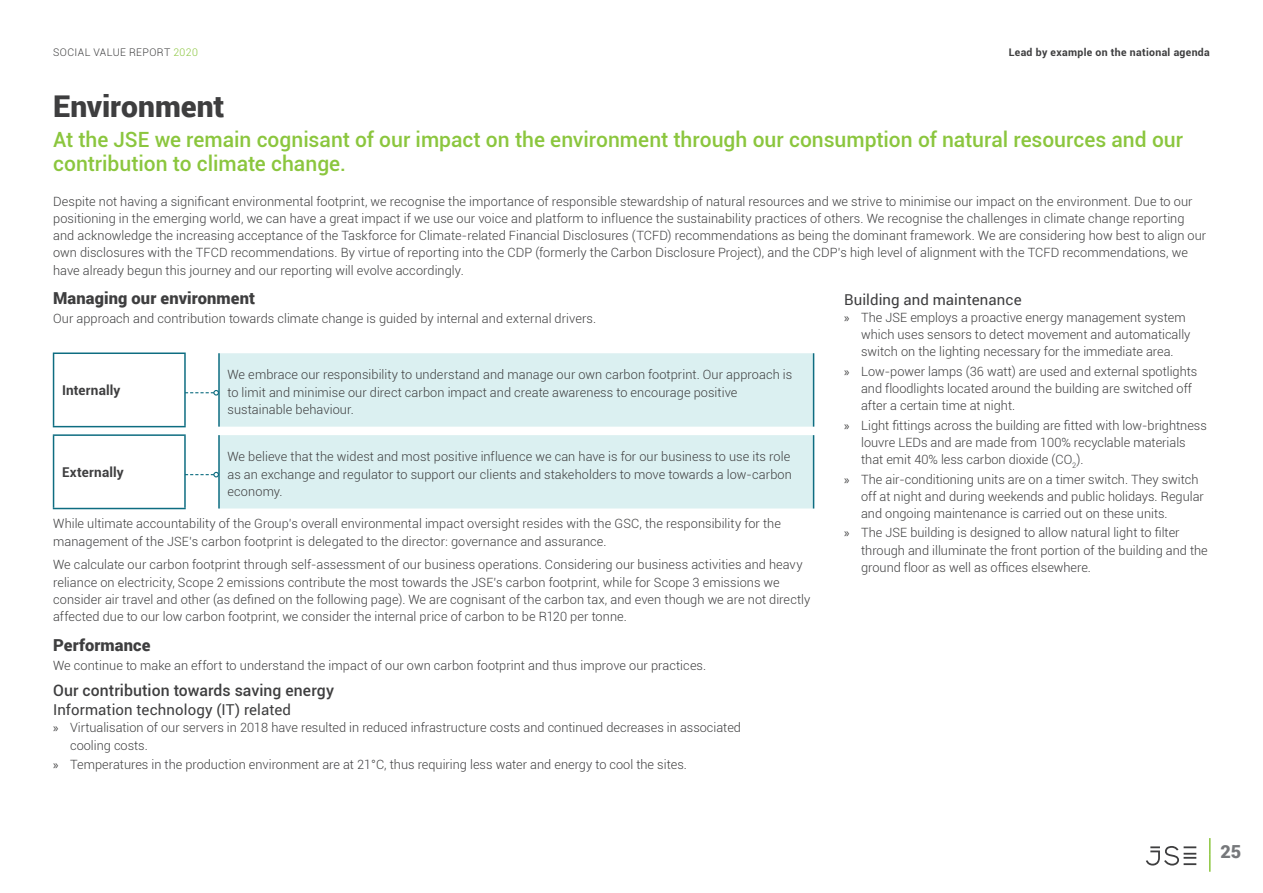
<style>
.page{position:relative;width:1263px;height:893px;background:#fff}
.page>*{position:absolute;margin:0;border:0;box-sizing:border-box;transform-origin:0 0}
.t1{font:900 30px "Roboto";color:#3e3e3f}
.t2{font:500 21px/24px "Roboto";color:#8bc63e}
.t3{font:900 18px "Roboto";color:#76787b}
.t4{font:900 16.5px "Roboto";letter-spacing:.005em;color:#3e3e3f}
.t5{font:500 15.75px "Roboto";letter-spacing:.005em;color:#3e3e3f}
.t6{font:15px "Roboto";letter-spacing:.005em;color:#3e3e3f}
.t7{font:700 13.5px "Roboto";letter-spacing:.01em;color:#3e3e3f}
.t8{font:300 12.75px/17.2px "Roboto";color:#3e3e3f}
.t9{font:700 10.5px "Roboto";letter-spacing:.03em;color:#3e3e3f}
.t10{font:300 10.5px "Roboto";letter-spacing:.04em;color:#3e3e3f}
.s1{color:#8bc63e}
.s2{font-family:"Myriad Pro";font-weight:400}
</style>
<div class="page">
<svg style="left:1209px;top:838px;width:1px;height:34px"></svg>
<svg style="left:1146px;top:846px;width:50px;height:19px"></svg>
<div style="left:220px;top:353px;width:593px;height:155px;background:#dbf0f1"></div>
<hr style="left:53px;top:352px;width:133px;height:2px;background:#0e6d81">
<hr style="left:53px;top:354px;width:1px;height:72px;background:#0e6d81">
<hr style="left:184px;top:354px;width:2px;height:72px;background:#0e6d81">
<hr style="left:53px;top:426px;width:133px;height:1px;background:#0e6d81">
<hr style="left:53px;top:434px;width:133px;height:2px;background:#0e6d81">
<hr style="left:53px;top:436px;width:1px;height:72px;background:#0e6d81">
<hr style="left:184px;top:436px;width:2px;height:72px;background:#0e6d81">
<hr style="left:53px;top:508px;width:133px;height:1px;background:#0e6d81">
<hr style="left:218px;top:353px;width:2px;height:74px;background:#0e6d81">
<hr style="left:813px;top:353px;width:1px;height:74px;background:#0e6d81">
<hr style="left:218px;top:435px;width:2px;height:73px;background:#0e6d81">
<hr style="left:813px;top:435px;width:1px;height:73px;background:#0e6d81">
<svg style="left:185px;top:390px;width:34px;height:6px"></svg>
<svg style="left:185px;top:472px;width:34px;height:5px"></svg>
<p class="t10" style="left:53px;top:45px;width:146px">SOCIAL VALUE REPORT <span class="s1">2020</span></p>
<p class="t9" style="left:1009px;top:45px;width:203px">Lead by example on the national agenda</p>
<h1 class="t1" style="left:53px;top:85px;width:173px">Environment</h1>
<h2 class="t2" style="left:53px;top:127px;width:1131px">At the JSE we remain cognisant of our impact on the environment through our consumption of natural resources and our contribution to climate change.</h2>
<p class="t8" style="left:53px;top:192px;width:1155px">Despite not having a significant environmental footprint, we recognise the importance of responsible stewardship of natural resources and we strive to minimise our impact on the environment. Due to our positioning in the emerging world, we can have a great impact if we use our voice and platform to influence the sustainability practices of others. We recognise the challenges in climate change reporting and acknowledge the increasing acceptance of the Taskforce for Climate-related Financial Disclosures (TCFD) recommendations as being the dominant framework. We are considering how best to align our own disclosures with the TFCD recommendations. By virtue of reporting into the CDP (formerly the Carbon Disclosure Project), and the CDP's high level of alignment with the TCFD recommendations, we have already begun this journey and our reporting will evolve accordingly.</p>
<p class="t4" style="left:53px;top:286px;width:203px">Managing our environment</p>
<p class="t8" style="left:53px;top:309px;width:545px">Our approach and contribution towards climate change is guided by internal and external drivers.</p>
<p class="t7" style="left:62px;top:381px;width:60px">Internally</p>
<p class="t7" style="left:62px;top:463px;width:63px">Externally</p>
<p class="t8" style="left:227px;top:366px;width:566px">We embrace our responsibility to understand and manage our own carbon footprint. Our approach is to limit and minimise our direct carbon impact and create awareness to encourage positive sustainable behaviour.</p>
<p class="t8" style="left:227px;top:448px;width:566px">We believe that the widest and most positive influence we can have is for our business to use its role as an exchange and regulator to support our clients and stakeholders to move towards a low-carbon economy.</p>
<p class="t8" style="left:53px;top:515px;width:729px">While ultimate accountability of the Group’s overall environmental impact oversight resides with the GSC, the responsibility for the management of the JSE’s carbon footprint is delegated to the director: governance and assurance.</p>
<p class="t8" style="left:53px;top:556px;width:759px">We calculate our carbon footprint through self-assessment of our business operations. Considering our business activities and heavy reliance on electricity, Scope 2 emissions contribute the most towards the JSE’s carbon footprint, while for Scope 3 emissions we consider air travel and other (as defined on the following page). We are cognisant of the carbon tax, and even though we are not directly affected due to our low carbon footprint, we consider the internal price of carbon to be R120 per tonne.</p>
<p class="t4" style="left:53px;top:633px;width:99px">Performance</p>
<p class="t8" style="left:53px;top:656px;width:655px">We continue to make an effort to understand the impact of our own carbon footprint and thus improve our practices.</p>
<p class="t5" style="left:53px;top:680px;width:282px">Our contribution towards saving energy</p>
<p class="t6" style="left:53px;top:699px;width:239px">Information technology (IT) related</p>
<p class="t8" style="left:70px;top:719px;width:672px;text-indent:-17px"><span class="s2">»</span> Virtualisation of our servers in 2018 have resulted in reduced infrastructure costs and continued decreases in associated cooling costs.</p>
<p class="t8" style="left:53px;top:755px;width:635px"><span class="s2">»</span> Temperatures in the production environment are at 21°C, thus requiring less water and energy to cool the sites.</p>
<p class="t6" style="left:844px;top:289px;width:179px">Building and maintenance</p>
<p class="t8" style="left:861px;top:308px;width:331px;text-indent:-17px"><span class="s2">»</span> The JSE employs a proactive energy management system which uses sensors to detect movement and automatically switch on the lighting necessary for the immediate area.</p>
<p class="t8" style="left:861px;top:362px;width:338px;text-indent:-17px"><span class="s2">»</span> Low-power lamps (36 watt) are used and external spotlights and floodlights located around the building are switched off after a certain time at night.</p>
<p class="t8" style="left:861px;top:416px;width:347px;text-indent:-17px"><span class="s2">»</span> Light fittings across the building are fitted with low-brightness louvre LEDs and are made from 100% recyclable materials that emit 40% less carbon dioxide (CO<sub>2</sub>).</p>
<p class="t8" style="left:861px;top:470px;width:344px;text-indent:-17px"><span class="s2">»</span> The air-conditioning units are on a timer switch. They switch off at night and during weekends and public holidays. Regular and ongoing maintenance is carried out on these units.</p>
<p class="t8" style="left:861px;top:524px;width:348px;text-indent:-17px"><span class="s2">»</span> The JSE building is designed to allow natural light to filter through and illuminate the front portion of the building and the ground floor as well as offices elsewhere.</p>
<h3 class="t3" style="left:1220px;top:839px;width:22px">25</h3>
</div>
